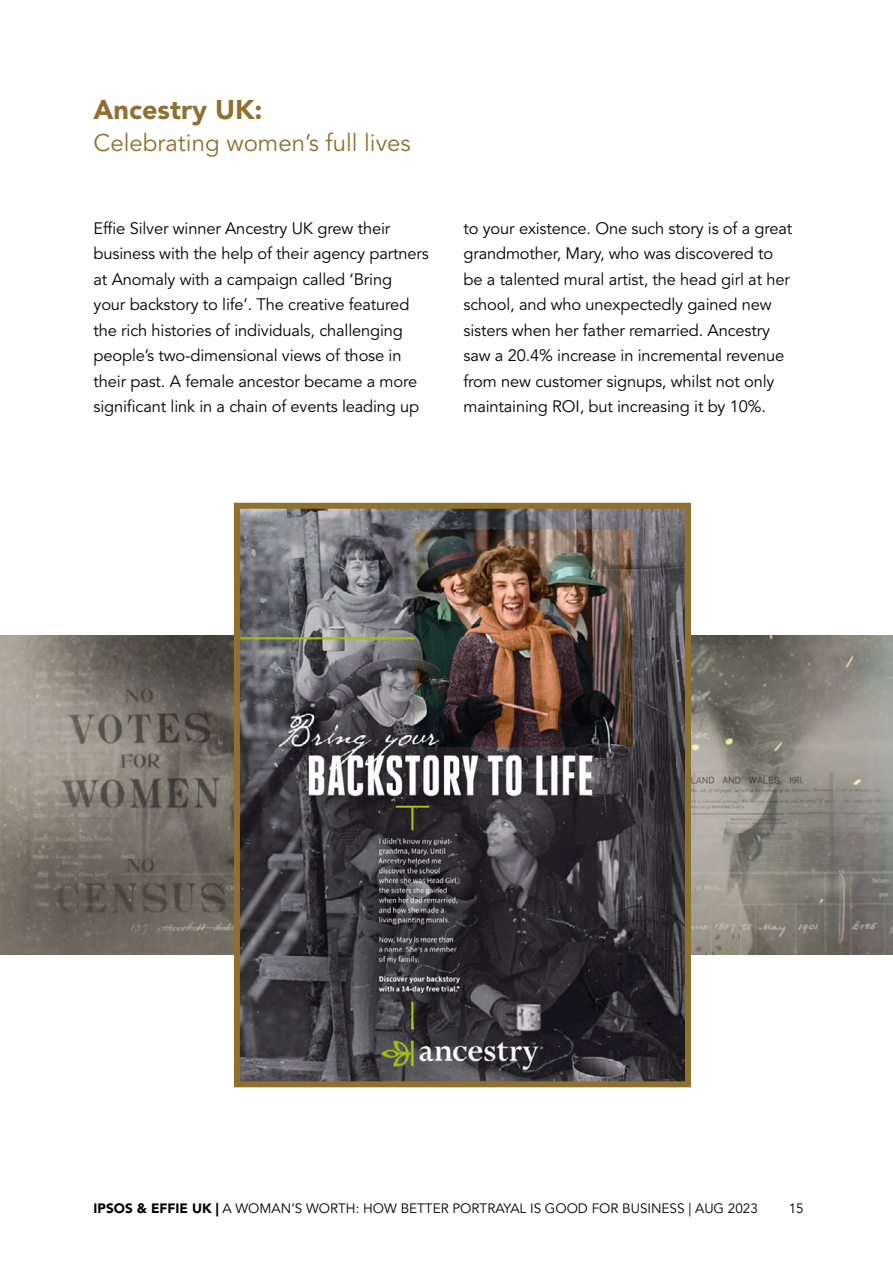
<style>
.page{position:relative;width:893px;height:1263px;background:#fff}
.page>*{position:absolute;margin:0;border:0;box-sizing:border-box;transform-origin:0 0}
._11pt_Subheading{font:900 27px "Avenir LT Std";color:#907030}
._11pt_Subheading-2{font:24px "Avenir LT Std";color:#907030}
._11pt_Bodytext{font:16.5px/25.5px "Avenir LT Std";letter-spacing:-.01em;color:#000402}
.t1{font:13.5px "Avenir LT Std";color:#000}
.s1{font-weight:900}
</style>
<div class="page">
<img style="left:691px;top:636px;width:202px;height:318px">
<img style="left:0;top:636px;width:234px;height:318px">
<img style="left:241px;top:510px;width:443px;height:570px">
<div style="left:234px;top:503px;width:457px;height:584px;border:6px solid #907030"></div>
<p class="_11pt_Subheading" style="left:94px;top:93px;width:170px">Ancestry UK:</p>
<p class="_11pt_Subheading-2" style="left:94px;top:129px;width:319px">Celebrating women’s full lives</p>
<p class="_11pt_Bodytext" style="left:94px;top:216px;width:337px">Effie Silver winner Ancestry UK grew their business with the help of their agency partners at Anomaly with a campaign called ‘Bring<br>your backstory to life’. The creative featured the rich histories of individuals, challenging people’s two-dimensional views of those in their past. A female ancestor became a more significant link in a chain of events leading up</p>
<p class="_11pt_Bodytext" style="left:463px;top:216px;width:330px">to your existence. One such story is of a great grandmother, Mary, who was discovered to be a talented mural artist, the head girl at her school, and who unexpectedly gained new sisters when her father remarried. Ancestry saw a 20.4% increase in incremental revenue from new customer signups, whilst not only maintaining ROI, but increasing it by 10%.</p>
<p class="t1" style="left:94px;top:1201px;width:666px"><span class="s1">IPSOS &amp; EFFIE UK |</span> A WOMAN’S WORTH: HOW BETTER PORTRAYAL IS GOOD FOR BUSINESS | AUG 2023</p>
<p class="t1" style="left:789px;top:1201px;width:17px">15</p>
</div>
